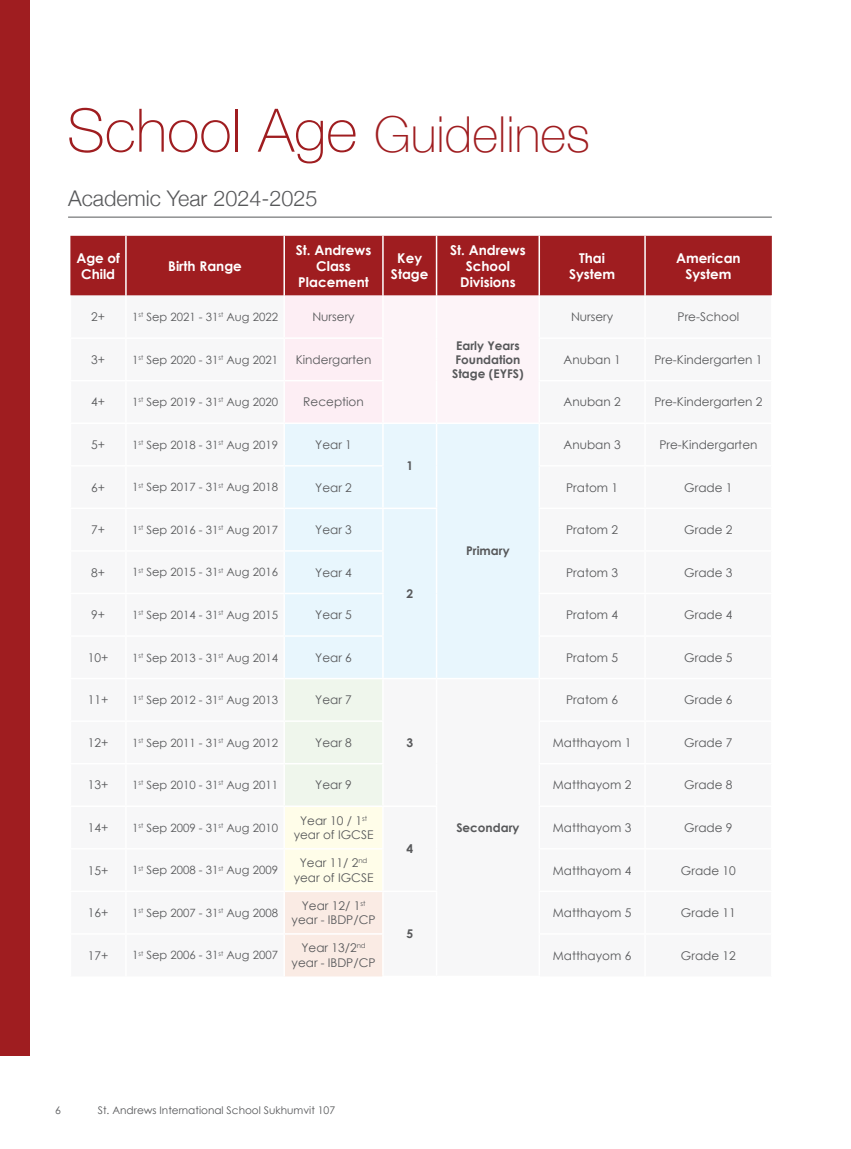
<style>
.page{position:relative;width:851px;height:1149px;background:#fff}
.page>*{position:absolute;margin:0;border:0;box-sizing:border-box;transform-origin:0 0}
.t1{font:100 49.5px "Helvetica Neue";color:#9f1d20}
.t2{font:300 21.6px "Helvetica Neue";color:#57585a}
.t3{font:700 13.5px/16.2px "Century Gothic";color:#fff;text-align:center}
.t4{font:12px/14.4px "Century Gothic";color:#57585a;text-align:center}
.t5{font:700 12px/14.4px "Century Gothic";color:#57585a;text-align:center}
.t6{font:11.4px "Century Gothic";color:#57585a}
.t7{font:10.5px "Century Gothic";color:#57585a}
.s1{font-size:60px}
.s2{font-size:11.4px}
</style>
<div class="page">
<div style="left:70px;top:236px;width:701px;height:59px;background:#9f1d20"></div>
<div style="left:285px;top:295px;width:253px;height:127px;background:#fdf4f8"></div>
<div style="left:285px;top:424px;width:253px;height:253px;background:#e8f6fd"></div>
<svg style="left:285px;top:679px;width:97px;height:297px;background:#f6f5e9"></svg>
<hr style="left:125px;top:236px;width:2px;height:59px;background:#fff">
<hr style="left:283px;top:236px;width:2px;height:59px;background:#fff">
<hr style="left:382px;top:236px;width:1px;height:59px;background:#fff">
<hr style="left:436px;top:236px;width:1px;height:59px;background:#fff">
<hr style="left:538px;top:236px;width:2px;height:59px;background:#fff">
<hr style="left:644px;top:236px;width:1px;height:59px;background:#fff">
<hr style="left:382px;top:295px;width:1px;height:42px;background:#fff">
<hr style="left:436px;top:295px;width:1px;height:43px;background:#fff">
<hr style="left:436px;top:338px;width:1px;height:42px;background:#fff">
<hr style="left:436px;top:380px;width:1px;height:42px;background:#fff">
<hr style="left:382px;top:339px;width:1px;height:41px;background:#fff">
<hr style="left:382px;top:381px;width:1px;height:41px;background:#fff">
<hr style="left:382px;top:424px;width:1px;height:41px;background:#fff">
<hr style="left:436px;top:424px;width:1px;height:41px;background:#fff">
<hr style="left:436px;top:465px;width:1px;height:42px;background:#fff">
<hr style="left:382px;top:466px;width:1px;height:41px;background:#fff">
<hr style="left:382px;top:509px;width:1px;height:41px;background:#fff">
<hr style="left:436px;top:509px;width:1px;height:41px;background:#fff">
<hr style="left:436px;top:550px;width:1px;height:43px;background:#fff">
<hr style="left:436px;top:593px;width:1px;height:42px;background:#fff">
<hr style="left:436px;top:635px;width:1px;height:42px;background:#fff">
<hr style="left:382px;top:551px;width:1px;height:41px;background:#fff">
<hr style="left:382px;top:594px;width:1px;height:41px;background:#fff">
<hr style="left:382px;top:636px;width:1px;height:41px;background:#fff">
<hr style="left:284px;top:337px;width:99px;height:2px;background:#fff">
<hr style="left:284px;top:380px;width:99px;height:1px;background:#fff">
<hr style="left:284px;top:465px;width:99px;height:1px;background:#fff">
<hr style="left:284px;top:507px;width:99px;height:2px;background:#fff">
<hr style="left:383px;top:507px;width:54px;height:2px;background:#fff">
<hr style="left:284px;top:550px;width:99px;height:1px;background:#fff">
<hr style="left:284px;top:592px;width:99px;height:2px;background:#fff">
<hr style="left:284px;top:635px;width:99px;height:1px;background:#fff">
<hr style="left:284px;top:720px;width:99px;height:1px;background:#fff">
<hr style="left:284px;top:762px;width:99px;height:2px;background:#fff">
<hr style="left:284px;top:805px;width:99px;height:1px;background:#fff">
<hr style="left:284px;top:847px;width:99px;height:2px;background:#fff">
<hr style="left:284px;top:890px;width:99px;height:1px;background:#fff">
<hr style="left:284px;top:932px;width:99px;height:2px;background:#fff">
<hr style="left:68px;top:217px;width:703px;height:1px;background:#57585a">
<div style="left:0;top:0;width:30px;height:1054px;background:#9f1d20"></div>
<p class="t1" style="left:67px;top:96px;width:524px"><span class="s1">School Age</span> Guidelines</p>
<p class="t2" style="left:68px;top:181px;width:251px">Academic Year 2024-2025</p>
<p class="t3" style="left:76px;top:249px;width:45px">Age of<br>Child</p>
<p class="t3" style="left:168px;top:257px;width:75px">Birth Range</p>
<p class="t3" style="left:296px;top:241px;width:77px">St. Andrews<br>Class<br>Placement</p>
<p class="t3" style="left:391px;top:249px;width:39px">Key<br>Stage</p>
<p class="t3" style="left:450px;top:241px;width:77px">St. Andrews<br>School<br>Divisions</p>
<p class="t3" style="left:569px;top:249px;width:48px">Thai<br>System</p>
<p class="t3" style="left:676px;top:249px;width:66px">American<br>System</p>
<p class="t4" style="left:91px;top:309px;width:15px">2+</p>
<p class="t6" style="left:132px;top:309px;width:147px">1<sup>st</sup> Sep 2021 - 31<sup>st</sup> Aug 2022</p>
<p class="t4" style="left:312px;top:309px;width:44px">Nursery</p>
<p class="t4" style="left:571px;top:309px;width:44px">Nursery</p>
<p class="t4" style="left:677px;top:309px;width:63px">Pre-School</p>
<p class="t5" style="left:452px;top:337px;width:73px">Early Years<br>Foundation<br>Stage (EYFS)</p>
<p class="t4" style="left:91px;top:352px;width:15px">3+</p>
<p class="t6" style="left:132px;top:351px;width:147px">1<sup>st</sup> Sep 2020 - 31<sup>st</sup> Aug 2021</p>
<p class="t4" style="left:296px;top:352px;width:77px">Kindergarten</p>
<p class="t4" style="left:563px;top:352px;width:59px">Anuban 1</p>
<p class="t4" style="left:654px;top:352px;width:109px">Pre-Kindergarten 1</p>
<p class="t4" style="left:91px;top:394px;width:15px">4+</p>
<p class="t6" style="left:132px;top:394px;width:147px">1<sup>st</sup> Sep 2019 - 31<sup>st</sup> Aug 2020</p>
<p class="t4" style="left:303px;top:394px;width:62px">Reception</p>
<p class="t4" style="left:563px;top:394px;width:59px">Anuban 2</p>
<p class="t4" style="left:654px;top:394px;width:109px">Pre-Kindergarten 2</p>
<p class="t4" style="left:91px;top:437px;width:15px">5+</p>
<p class="t6" style="left:132px;top:436px;width:147px">1<sup>st</sup> Sep 2018 - 31<sup>st</sup> Aug 2019</p>
<p class="t4" style="left:315px;top:437px;width:38px">Year 1</p>
<p class="t5" style="left:406px;top:458px;width:8px">1</p>
<p class="t4" style="left:563px;top:437px;width:59px">Anuban 3</p>
<p class="t4" style="left:659px;top:437px;width:100px">Pre-Kindergarten</p>
<p class="t4" style="left:91px;top:479px;width:15px">6+</p>
<p class="t6" style="left:132px;top:479px;width:147px">1<sup>st</sup> Sep 2017 - 31<sup>st</sup> Aug 2018</p>
<p class="t4" style="left:315px;top:479px;width:38px">Year 2</p>
<p class="t4" style="left:566px;top:479px;width:54px">Pratom 1</p>
<p class="t4" style="left:684px;top:479px;width:50px">Grade 1</p>
<p class="t4" style="left:91px;top:522px;width:15px">7+</p>
<p class="t6" style="left:132px;top:521px;width:147px">1<sup>st</sup> Sep 2016 - 31<sup>st</sup> Aug 2017</p>
<p class="t4" style="left:315px;top:522px;width:38px">Year 3</p>
<p class="t4" style="left:566px;top:522px;width:54px">Pratom 2</p>
<p class="t4" style="left:684px;top:522px;width:50px">Grade 2</p>
<p class="t5" style="left:466px;top:543px;width:45px">Primary</p>
<p class="t4" style="left:91px;top:564px;width:15px">8+</p>
<p class="t6" style="left:132px;top:564px;width:147px">1<sup>st</sup> Sep 2015 - 31<sup>st</sup> Aug 2016</p>
<p class="t4" style="left:315px;top:564px;width:38px">Year 4</p>
<p class="t4" style="left:566px;top:564px;width:54px">Pratom 3</p>
<p class="t4" style="left:684px;top:564px;width:50px">Grade 3</p>
<p class="t4" style="left:91px;top:607px;width:15px">9+</p>
<p class="t6" style="left:132px;top:606px;width:147px">1<sup>st</sup> Sep 2014 - 31<sup>st</sup> Aug 2015</p>
<p class="t4" style="left:315px;top:607px;width:38px">Year 5</p>
<p class="t4" style="left:566px;top:607px;width:54px">Pratom 4</p>
<p class="t4" style="left:684px;top:607px;width:50px">Grade 4</p>
<p class="t4" style="left:88px;top:650px;width:22px">10+</p>
<p class="t6" style="left:132px;top:649px;width:147px">1<sup>st</sup> Sep 2013 - 31<sup>st</sup> Aug 2014</p>
<p class="t4" style="left:315px;top:650px;width:38px">Year 6</p>
<p class="t4" style="left:566px;top:650px;width:54px">Pratom 5</p>
<p class="t4" style="left:684px;top:650px;width:50px">Grade 5</p>
<p class="t4" style="left:88px;top:692px;width:22px">11+</p>
<p class="t6" style="left:132px;top:691px;width:147px">1<sup>st</sup> Sep 2012 - 31<sup>st</sup> Aug 2013</p>
<p class="t4" style="left:315px;top:692px;width:38px">Year 7</p>
<p class="t5" style="left:406px;top:734px;width:8px">3</p>
<p class="t5" style="left:406px;top:586px;width:8px">2</p>
<p class="t4" style="left:566px;top:692px;width:54px">Pratom 6</p>
<p class="t4" style="left:684px;top:692px;width:50px">Grade 6</p>
<p class="t4" style="left:88px;top:735px;width:22px">12+</p>
<p class="t6" style="left:132px;top:734px;width:147px">1<sup>st</sup> Sep 2011 - 31<sup>st</sup> Aug 2012</p>
<p class="t4" style="left:315px;top:735px;width:38px">Year 8</p>
<p class="t4" style="left:553px;top:735px;width:80px">Matthayom 1</p>
<p class="t4" style="left:684px;top:735px;width:50px">Grade 7</p>
<p class="t4" style="left:88px;top:777px;width:22px">13+</p>
<p class="t6" style="left:132px;top:777px;width:147px">1<sup>st</sup> Sep 2010 - 31<sup>st</sup> Aug 2011</p>
<p class="t4" style="left:315px;top:777px;width:38px">Year 9</p>
<p class="t4" style="left:553px;top:777px;width:80px">Matthayom 2</p>
<p class="t4" style="left:684px;top:777px;width:50px">Grade 8</p>
<p class="t4" style="left:88px;top:820px;width:22px">14+</p>
<p class="t6" style="left:132px;top:819px;width:147px">1<sup>st</sup> Sep 2009 - 31<sup>st</sup> Aug 2010</p>
<p class="t4" style="left:294px;top:812px;width:81px">Year 10 / 1<sup>st </sup>year of IGCSE</p>
<p class="t5" style="left:406px;top:841px;width:8px">4</p>
<p class="t4" style="left:553px;top:820px;width:80px">Matthayom 3</p>
<p class="t4" style="left:684px;top:820px;width:50px">Grade 9</p>
<p class="t5" style="left:456px;top:819px;width:65px">Secondary</p>
<p class="t4" style="left:88px;top:862px;width:22px">15+</p>
<p class="t6" style="left:132px;top:862px;width:147px">1<sup>st</sup> Sep 2008 - 31<sup>st</sup> Aug 2009</p>
<p class="t4" style="left:294px;top:855px;width:81px">Year 11/ 2<sup>nd </sup>year of IGCSE</p>
<p class="t4" style="left:553px;top:862px;width:80px">Matthayom 4</p>
<p class="t4" style="left:680px;top:862px;width:56px">Grade 10</p>
<p class="t4" style="left:88px;top:905px;width:22px">16+</p>
<p class="t6" style="left:132px;top:904px;width:147px">1<sup>st</sup> Sep 2007 - 31<sup>st</sup> Aug 2008</p>
<p class="t4" style="left:291px;top:897px;width:85px">Year 12/ 1<sup>st </sup>year <span class="s2">-</span> IBDP/CP</p>
<p class="t5" style="left:406px;top:926px;width:8px">5</p>
<p class="t4" style="left:553px;top:905px;width:80px">Matthayom 5</p>
<p class="t4" style="left:680px;top:905px;width:56px">Grade 11</p>
<p class="t4" style="left:88px;top:947px;width:22px">17+</p>
<p class="t6" style="left:132px;top:947px;width:147px">1<sup>st</sup> Sep 2006 - 31<sup>st</sup> Aug 2007</p>
<p class="t4" style="left:291px;top:940px;width:85px">Year 13/2<sup>nd </sup>year <span class="s2">-</span> IBDP/CP</p>
<p class="t4" style="left:553px;top:947px;width:80px">Matthayom 6</p>
<p class="t4" style="left:680px;top:947px;width:56px">Grade 12</p>
<p class="t7" style="left:55px;top:1102px;width:7px">6</p>
<p class="t7" style="left:98px;top:1102px;width:239px">St. Andrews International School Sukhumvit 107</p>
</div>
